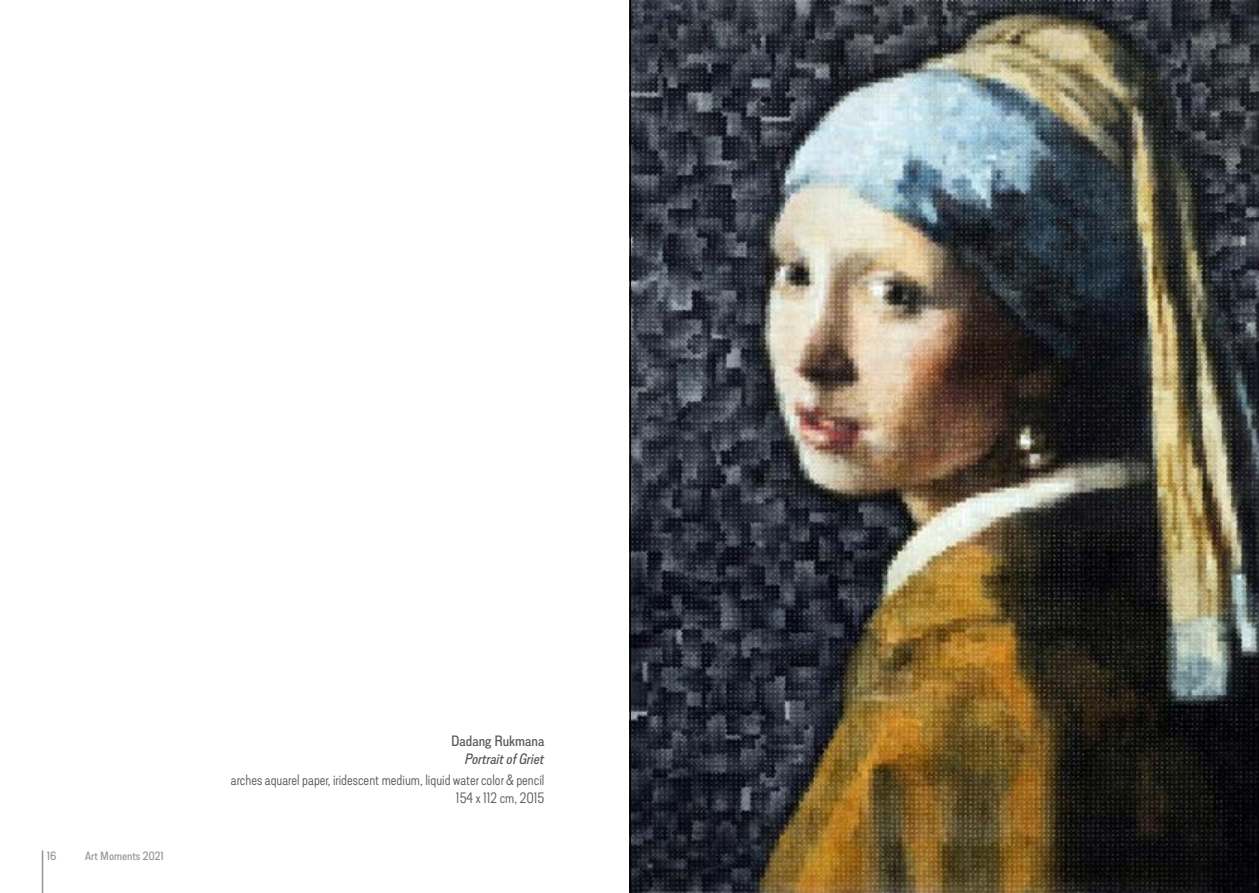
<style>
.page{position:relative;width:1259px;height:893px;background:#fff}
.page>*{position:absolute;margin:0;border:0;box-sizing:border-box;transform-origin:0 0}
.t1{font:300 15px/18px "Lorimer No 2";color:#58595b;text-align:right}
.t2{font:italic 500 15px "Lorimer No 2";color:#58595b}
.t3{font:500 15px "Lorimer No 2";color:#58595b}
.t4{font:500 12px "Lorimer No 2";color:#939598}
</style>
<div class="page">
<hr style="left:42px;top:850px;width:1px;height:43px;background:#939598">
<img style="left:631px;top:0;width:628px;height:893px">
<hr style="left:629px;top:0;width:2px;height:893px;background:#000">
<p class="t4" style="left:47px;top:849px;width:11px">16</p>
<p class="t4" style="left:85px;top:849px;width:80px">Art Moments 2021</p>
<p class="t3" style="left:451px;top:732px;width:95px">Dadang Rukmana</p>
<p class="t2" style="left:465px;top:750px;width:81px">Portrait of Griet</p>
<p class="t1" style="left:231px;top:770px;width:315px">arches aquarel paper, iridescent medium, liquid water color &amp; pencil<br>154 x 112 cm, 2015</p>
</div>
